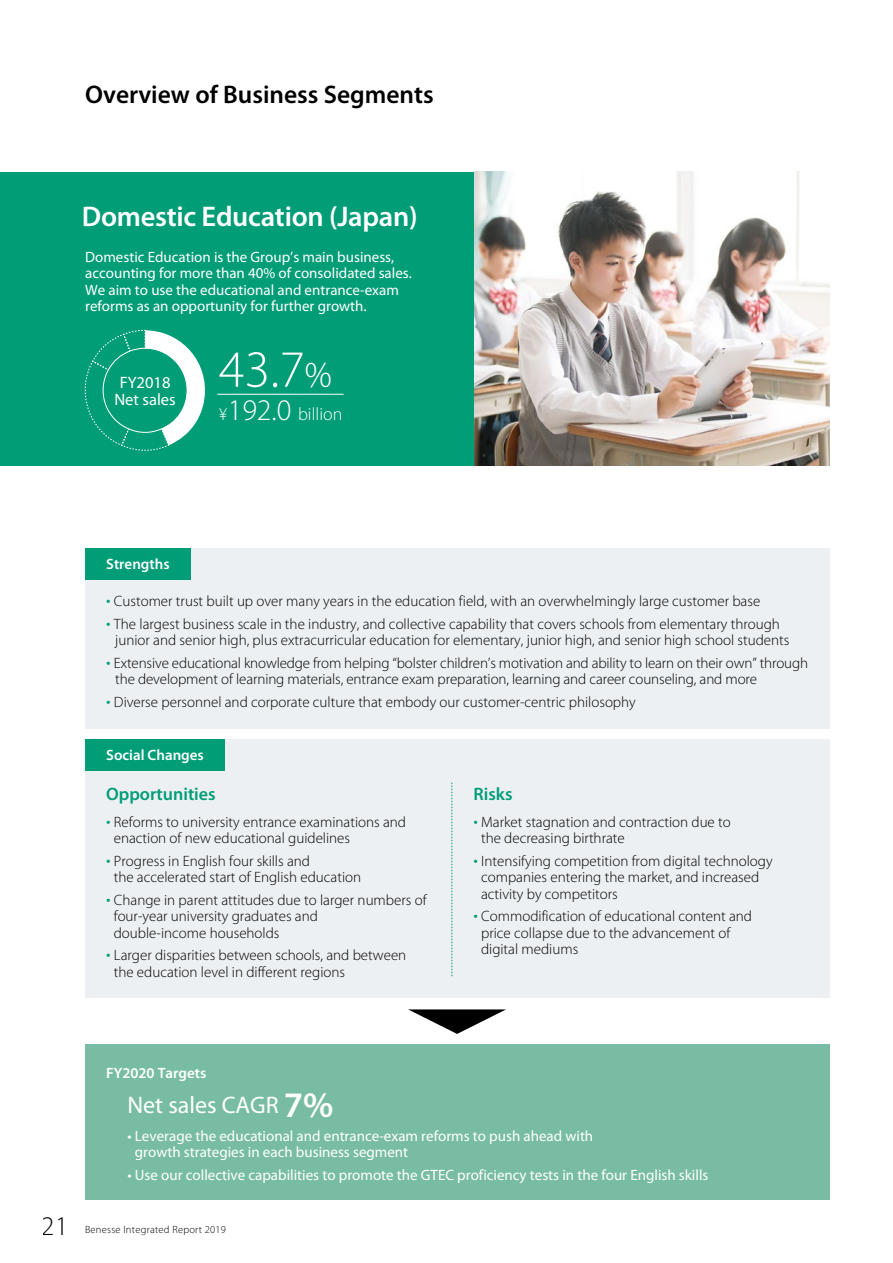
<style>
.page{position:relative;width:893px;height:1263px;background:#fff}
.page>*{position:absolute;margin:0;border:0;box-sizing:border-box;transform-origin:0 0}
.t1{font:300 52.5px "Myriad Pro";color:#fff}
.t2{font:600 28.5px "Myriad Pro";letter-spacing:-.01em;color:#fff}
.t3{font:300 27px "Myriad Pro";color:#000}
.t4{font:600 25.5px "Myriad Pro";color:#000}
.t5{font:24px "Myriad Pro";color:#fff}
.t6{font:600 18px "Myriad Pro";color:#009d77}
.t7{font:300 18px "Myriad Pro";color:#fff}
.t8{font:16.5px/16.5px "Myriad Pro";color:#fff;text-align:center}
.t9{font:300 15px/16.5px "Myriad Pro";color:#000}
.t10{font:15px/16.5px "Myriad Pro";color:#fff}
.t11{font:600 15px "Myriad Pro";color:#fff}
.t12{font:300 10.5px "Myriad Pro";letter-spacing:.025em;color:#000}
.s1{font-size:36.75px}
.s2{font-size:30px}
.s3{font-size:18px;color:#009d77}
.s4{font-weight:600;font-size:36px}
</style>
<div class="page">
<div style="left:0;top:172px;width:474px;height:293px;background:#009d77"></div>
<svg style="left:408px;top:1009px;width:98px;height:25px"></svg>
<div style="left:85px;top:548px;width:744px;height:180px;background:#edf0f2"></div>
<div style="left:85px;top:739px;width:744px;height:259px;background:#edf0f2"></div>
<svg style="left:452px;top:782px;width:1px;height:194px"></svg>
<hr style="left:217px;top:394px;width:127px;height:1px;background:#fff">
<div style="left:85px;top:548px;width:106px;height:31px;background:#009d77"></div>
<div style="left:85px;top:739px;width:140px;height:31px;background:#009d77"></div>
<svg style="left:84px;top:330px;width:121px;height:121px"></svg>
<img style="left:474px;top:172px;width:355px;height:293px">
<div style="left:85px;top:1044px;width:744px;height:155px;background:#78bda3"></div>
<h3 class="t4" style="left:85px;top:78px;width:350px">Overview of Business Segments</h3>
<h2 class="t2" style="left:82px;top:199px;width:337px">Domestic Education (Japan)</h2>
<p class="t10" style="left:85px;top:248px;width:328px">Domestic Education is the Group’s main business, accounting for more than 40% of consolidated sales.<br>We aim to use the educational and entrance-exam reforms as an opportunity for further growth.</p>
<p class="t8" style="left:114px;top:374px;width:63px">FY2018<br>Net sales</p>
<h1 class="t1" style="left:219px;top:340px;width:115px">43.7<span class="s1">%</span></h1>
<p class="t7" style="left:219px;top:404px;width:125px">¥<span class="s2">192.0</span> billion</p>
<p class="t11" style="left:106px;top:554px;width:65px">Strengths</p>
<p class="t9" style="left:106px;top:593px;width:656px"><span class="s3">•</span> Customer trust built up over many years in the education field, with an overwhelmingly large customer base</p>
<p class="t9" style="left:115px;top:615px;width:676px;text-indent:-9px"><span class="s3">•</span> The largest business scale in the industry, and collective capability that covers schools from elementary through junior and senior high, plus extracurricular education for elementary, junior high, and senior high school students</p>
<p class="t9" style="left:115px;top:654px;width:694px;text-indent:-9px"><span class="s3">•</span> Extensive educational knowledge from helping “bolster children’s motivation and ability to learn on their own” through the development of learning materials, entrance exam preparation, learning and career counseling, and more</p>
<p class="t9" style="left:106px;top:693px;width:531px"><span class="s3">•</span> Diverse personnel and corporate culture that embody our customer-centric philosophy</p>
<p class="t11" style="left:106px;top:745px;width:99px">Social Changes</p>
<p class="t6" style="left:106px;top:782px;width:111px">Opportunities</p>
<p class="t9" style="left:114px;top:813px;width:294px;text-indent:-8px"><span class="s3">•</span> Reforms to university entrance examinations and enaction of new educational guidelines</p>
<p class="t9" style="left:114px;top:852px;width:249px;text-indent:-8px"><span class="s3">•</span> Progress in English four skills and<br>the accelerated start of English education</p>
<p class="t9" style="left:114px;top:891px;width:314px;text-indent:-8px"><span class="s3">•</span> Change in parent attitudes due to larger numbers of four-year university graduates and<br>double-income households</p>
<p class="t9" style="left:114px;top:947px;width:294px;text-indent:-8px"><span class="s3">•</span> Larger disparities between schools, and between the education level in different regions</p>
<p class="t6" style="left:474px;top:782px;width:41px">Risks</p>
<p class="t9" style="left:481px;top:813px;width:251px;text-indent:-8px"><span class="s3">•</span> Market stagnation and contraction due to the decreasing birthrate</p>
<p class="t9" style="left:481px;top:852px;width:293px;text-indent:-8px"><span class="s3">•</span> Intensifying competition from digital technology companies entering the market, and increased activity by competitors</p>
<p class="t9" style="left:481px;top:908px;width:272px;text-indent:-8px"><span class="s3">•</span> Commodification of educational content and price collapse due to the advancement of digital mediums</p>
<p class="t11" style="left:106px;top:1063px;width:102px">FY2020 Targets</p>
<h3 class="t5" style="left:127px;top:1090px;width:207px">Net sales CAGR <span class="s4">7%</span></h3>
<p class="t10" style="left:135px;top:1127px;width:460px;text-indent:-7px">• Leverage the educational and entrance-exam reforms to push ahead with growth strategies in each business segment</p>
<p class="t10" style="left:127px;top:1166px;width:582px">• Use our collective capabilities to promote the GTEC proficiency tests in the four English skills</p>
<h3 class="t3" style="left:42px;top:1211px;width:28px">21</h3>
<p class="t12" style="left:85px;top:1224px;width:142px">Benesse Integrated Report 2019</p>
</div>
